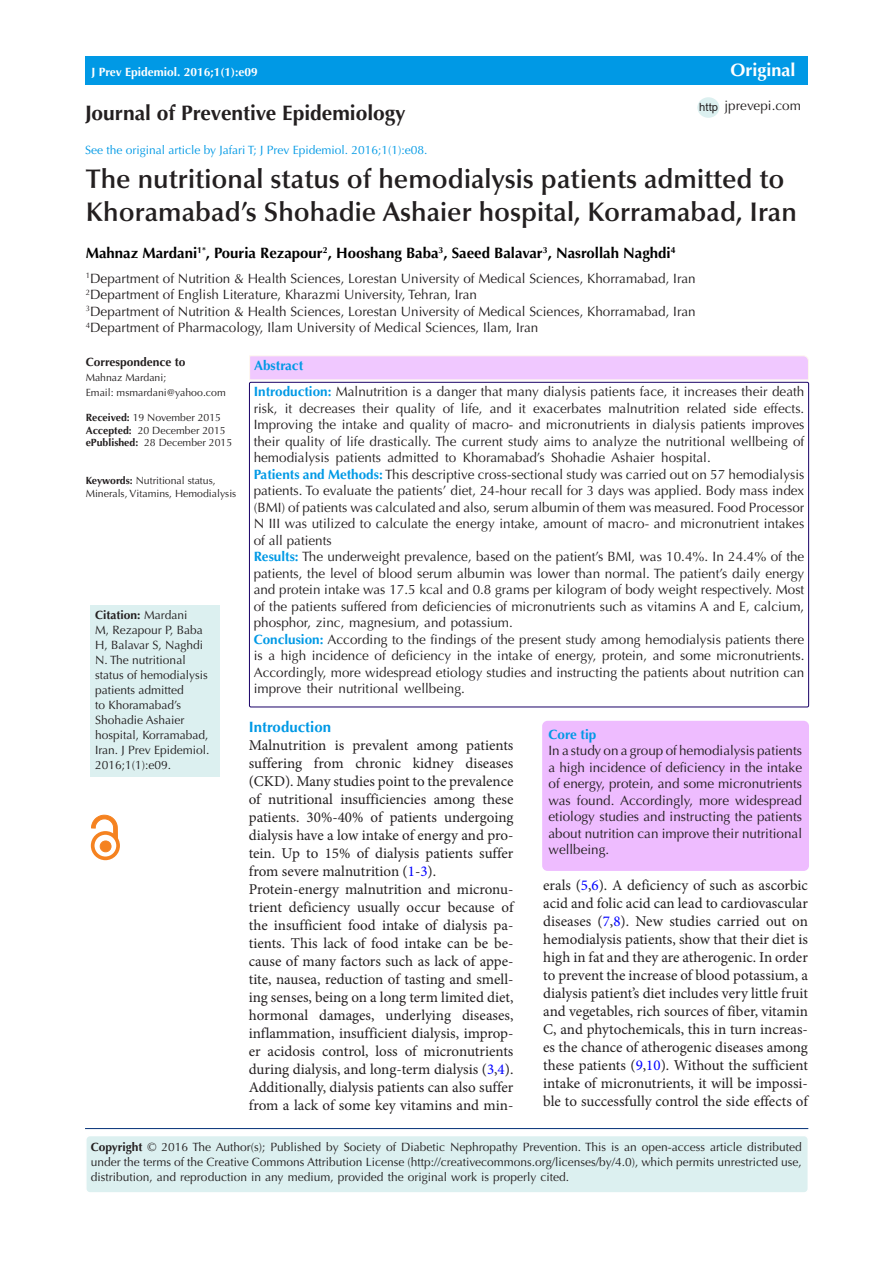
<style>
.page{position:relative;width:893px;height:1263px;background:#fff}
.page>*{position:absolute;margin:0;border:0;box-sizing:border-box;transform-origin:0 0}
.t1{font:600 27px/33px "Optima LT Std";color:#231f20}
.t2{font:700 21px "Optima LT Std";color:#231f20}
.t3{font:700 18px "Optima LT Std";color:#fff}
.t4{font:15px/18px "Minion Pro";color:#231f20;text-align:justify}
.t5{font:700 15px "Optima LT Std";color:#000}
.t6{font:700 15px "Optima LT Std";color:#0099e5}
.t7{font:13.5px/16.5px "Optima LT Std";color:#231f20;text-align:justify}
.t8{font:700 13.5px "Optima LT Std";color:#0099e5}
.t9{font:12px/15px "Optima LT Std";color:#231f20;text-align:justify}
.t10{font:12px "Optima LT Std";color:#0099e5}
.t11{font:700 12px "Optima LT Std";color:#fff}
.t12{font:700 12px "Optima LT Std";color:#231f20}
.t13{font:11.25px "Arial";color:#231f20}
.t14{font:10.5px/12.6px "Optima LT Std";color:#231f20}
.s1{font-weight:700}
.s2{font-weight:700;color:#0099e5}
.s3{color:#00f}
</style>
<div class="page">
<hr style="left:85px;top:1128px;width:723px;height:1px;background:#053278">
<div style="left:86px;top:1135px;width:722px;height:58px;background:#dcf0f0;border-radius:4px"></div>
<div style="left:85px;top:1135px;width:724px;height:59px;border:2px solid #fff;border-radius:4px"></div>
<div style="left:85px;top:56px;width:723px;height:29px;background:#0099e5"></div>
<svg style="left:249px;top:355px;width:560px;height:25px;background:#f1cbfd"></svg>
<div style="left:100px;top:841px;width:11px;height:11px;background:#f58220;border-radius:50%"></div>
<div style="left:100px;top:841px;width:11px;height:11px;border:1px solid #f58220;border-radius:50%"></div>
<div style="left:91px;top:831px;width:29px;height:29px;border:4px solid #f58220;border-radius:50%"></div>
<svg style="left:91px;top:815px;width:27px;height:24px"></svg>
<div style="left:91px;top:605px;width:129px;height:171px;background:#dcf0f0"></div>
<div style="left:542px;top:721px;width:267px;height:150px;background:#eebcff;border-radius:5px"></div>
<div style="left:697px;top:97px;width:22px;height:21px;background:#dcf0f0;border-radius:50%"></div>
<p class="t11" style="left:91px;top:65px;width:168px">J Prev Epidemiol. 2016;1(1):e09</p>
<p class="t3" style="left:731px;top:59px;width:67px">Original</p>
<p class="t2" style="left:85px;top:100px;width:322px">Journal of Preventive Epidemiology</p>
<p class="t13" style="left:699px;top:99px;width:20px">http</p>
<p class="t7" style="left:724px;top:97px;width:78px">jprevepi.com</p>
<p class="t10" style="left:85px;top:143px;width:344px">See the original article by Jafari T; J Prev Epidemiol. 2016;1(1):e08.</p>
<p class="t1" style="left:86px;top:163px;width:713px">The nutritional status of hemodialysis patients admitted to<br>Khoramabad’s Shohadie Ashaier hospital, Korramabad, Iran</p>
<p class="t5" style="left:86px;top:244px;width:591px">Mahnaz Mardani<sup>1*</sup>, Pouria Rezapour<sup>2</sup>, Hooshang Baba<sup>3</sup>, Saeed Balavar<sup>3</sup>, Nasrollah Naghdi<sup>4</sup></p>
<p class="t7" style="left:86px;top:270px;width:611px"><sup>1</sup>Department of Nutrition &amp; Health Sciences, Lorestan University of Medical Sciences, Khorramabad, Iran</p>
<p class="t7" style="left:86px;top:286px;width:393px"><sup>2</sup>Department of English Literature, Kharazmi University, Tehran, Iran</p>
<p class="t7" style="left:86px;top:303px;width:611px"><sup>3</sup>Department of Nutrition &amp; Health Sciences, Lorestan University of Medical Sciences, Khorramabad, Iran</p>
<p class="t7" style="left:86px;top:319px;width:454px"><sup>4</sup>Department of Pharmacology, Ilam University of Medical Sciences, Ilam, Iran</p>
<p class="t12" style="left:86px;top:355px;width:101px">Correspondence to</p>
<p class="t14" style="left:86px;top:371px;width:82px">Mahnaz Mardani;</p>
<p class="t14" style="left:86px;top:386px;width:142px">Email: msmardani@yahoo.com</p>
<p class="t14" style="left:86px;top:411px;width:137px"><span class="s1">Received:</span> 19 November 2015</p>
<p class="t14" style="left:86px;top:424px;width:142px"><span class="s1">Accepted:</span> 20 December 2015</p>
<p class="t14" style="left:86px;top:437px;width:148px"><span class="s1">ePublished:</span> 28 December 2015</p>
<p class="t14" style="left:86px;top:474px;width:152px"><span class="s1">Keywords:</span> Nutritional status,<br>Minerals, Vitamins, Hemodialysis</p>
<p class="t8" style="left:254px;top:358px;width:51px">Abstract</p>
<p class="t7" style="left:254px;top:384px;width:552px"><span class="s2">Introduction:</span> Malnutrition is a danger that many dialysis patients face, it increases their death risk, it decreases their quality of life, and it exacerbates malnutrition related side effects.<br>Improving the intake and quality of macro- and micronutrients in dialysis patients improves their quality of life drastically. The current study aims to analyze the nutritional wellbeing of hemodialysis patients admitted to Khoramabad’s Shohadie Ashaier hospital.</p>
<p class="t7" style="left:254px;top:466px;width:552px"><span class="s2">Patients and Methods:</span> This descriptive cross-sectional study was carried out on 57 hemodialysis patients. To evaluate the patients’ diet, 24-hour recall for 3 days was applied. Body mass index (BMI) of patients was calculated and also, serum albumin of them was measured. Food Processor N III was utilized to calculate the energy intake, amount of macro- and micronutrient intakes of all patients</p>
<p class="t7" style="left:254px;top:549px;width:552px"><span class="s2">Results:</span> The underweight prevalence, based on the patient’s BMI, was 10.4%. In 24.4% of the patients, the level of blood serum albumin was lower than normal. The patient’s daily energy and protein intake was 17.5 kcal and 0.8 grams per kilogram of body weight respectively. Most of the patients suffered from deficiencies of micronutrients such as vitamins A and E, calcium, phosphor, zinc, magnesium, and potassium.</p>
<p class="t7" style="left:254px;top:631px;width:552px"><span class="s2">Conclusion:</span> According to the findings of the present study among hemodialysis patients there is a high incidence of deficiency in the intake of energy, protein, and some micronutrients.<br>Accordingly, more widespread etiology studies and instructing the patients about nutrition can improve their nutritional wellbeing.</p>
<p class="t9" style="left:95px;top:608px;width:116px;text-align:left"><span class="s1">Citation:</span> Mardani<br>M, Rezapour P, Baba<br>H, Balavar S, Naghdi<br>N. The nutritional status of hemodialysis patients admitted<br>to Khoramabad’s<br>Shohadie Ashaier hospital, Korramabad,<br>Iran. J Prev Epidemiol.<br>2016;1(1):e09.</p>
<p class="t6" style="left:249px;top:718px;width:84px">Introduction</p>
<p class="t4" style="left:249px;top:736px;width:266px">Malnutrition is prevalent among patients suffering from chronic kidney diseases (CKD). Many studies point to the prevalence of nutritional insufficiencies among these patients. 30%-40% of patients undergoing dialysis have a low intake of energy and pro&shy;tein. Up to 15% of dialysis patients suffer from severe malnutrition (<span class="s3">1</span>-<span class="s3">3</span>).</p>
<p class="t4" style="left:249px;top:880px;width:266px">Protein-energy malnutrition and micronu&shy;trient deficiency usually occur because of the insufficient food intake of dialysis pa&shy;tients. This lack of food intake can be be&shy;cause of many factors such as lack of appe&shy;tite, nausea, reduction of tasting and smell&shy;ing senses, being on a long term limited diet, hormonal damages, underlying diseases, inflammation, insufficient dialysis, improp&shy;er acidosis control, loss of micronutrients during dialysis, and long-term dialysis (<span class="s3">3</span>,<span class="s3">4</span>).<br>Additionally, dialysis patients can also suffer from a lack of some key vitamins and min-</p>
<p class="t4" style="left:543px;top:876px;width:266px">erals (<span class="s3">5</span>,<span class="s3">6</span>). A deficiency of such as ascorbic acid and folic acid can lead to cardiovascular diseases (<span class="s3">7</span>,<span class="s3">8</span>). New studies carried out on hemodialysis patients, show that their diet is high in fat and they are atherogenic. In order to prevent the increase of blood potassium, a dialysis patient’s diet includes very little fruit and vegetables, rich sources of fiber, vitamin C, and phytochemicals, this in turn increas&shy;es the chance of atherogenic diseases among these patients (<span class="s3">9</span>,<span class="s3">10</span>). Without the sufficient intake of micronutrients, it will be impossi&shy;ble to successfully control the side effects of</p>
<p class="t9" style="left:91px;top:1139px;width:713px"><span class="s1">Copyright</span> © 2016 The Author(s); Published by Society of Diabetic Nephropathy Prevention. This is an open-access article distributed under the terms of the Creative Commons Attribution License (http://creativecommons.org/licenses/by/4.0), which permits unrestricted use, distribution, and reproduction in any medium, provided the original work is properly cited.</p>
<p class="t8" style="left:549px;top:726px;width:49px">Core tip</p>
<p class="t7" style="left:549px;top:742px;width:255px">In a study on a group of hemodialysis patients a high incidence of deficiency in the intake of energy, protein, and some micronutrients was found. Accordingly, more widespread etiology studies and instructing the patients about nutrition can improve their nutritional wellbeing.</p>
</div>
